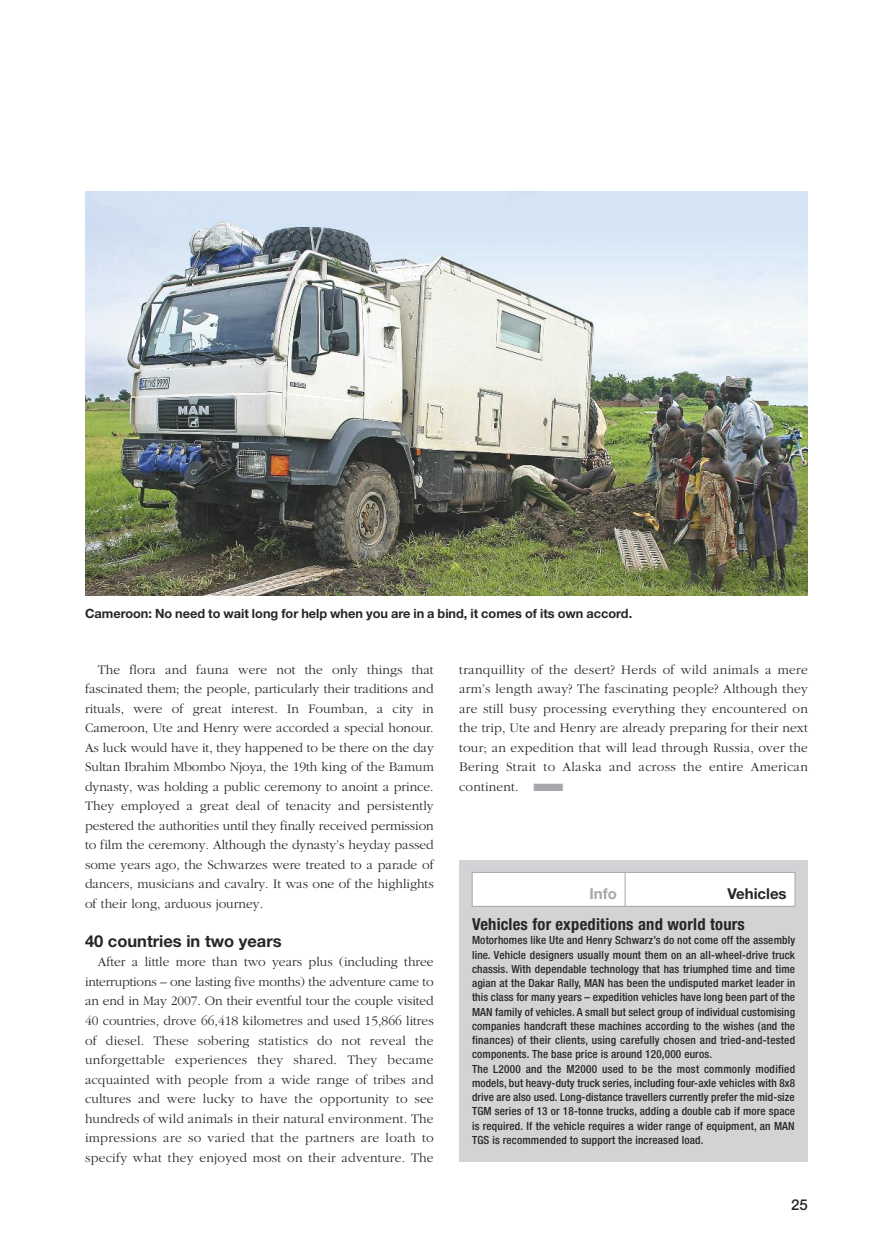
<style>
.page{position:relative;width:893px;height:1255px;background:#fff}
.page>*{position:absolute;margin:0;border:0;box-sizing:border-box;transform-origin:0 0}
.t1{font:700 condensed 16.5px "Helvetica Neue LT";letter-spacing:.015em;color:#272627}
.t2{font:700 16.5px "Helvetica Neue LT";color:#272627}
.t3{font:700 15px "Helvetica Neue LT";color:#272627}
.t4{font:700 15px "Helvetica Neue LT";color:#a5a7ab}
.t5{font:500 15px "Helvetica Neue LT";color:#272627}
.t6{font:300 13.5px/19.5px "Garamond LT";letter-spacing:.02em;color:#272627;text-align:justify}
.t7{font:700 12.75px "Helvetica Neue LT";color:#272627}
.t8{font:500 condensed 11.25px/14.2px "Helvetica Neue LT";letter-spacing:.015em;color:#272627}
.s1{color:#a5a7ab}
</style>
<div class="page">
<img style="left:85px;top:191px;width:723px;height:404px">
<div style="left:459px;top:859px;width:349px;height:302px;background:#d2d3d5"></div>
<div style="left:472px;top:872px;width:323px;height:34px;background:#fff"></div>
<div style="left:472px;top:872px;width:323px;height:34px;border:1px solid #a5a7ab"></div>
<hr style="left:625px;top:872px;width:1px;height:34px;background:#a5a7ab">
<p class="t7" style="left:85px;top:609px;width:549px">Cameroon: No need to wait long for help when you are in a bind, it comes of its own accord.</p>
<p class="t6" style="left:85px;top:659px;width:350px;text-indent:13px">The flora and fauna were not the only things that fascinated them; the people, particularly their traditions and rituals, were of great interest. In Foumban, a city in Cameroon, Ute and Henry were accorded a special honour.<br>As luck would have it, they happened to be there on the day Sultan Ibrahim Mbombo Njoya, the 19th king of the Bamum dynasty, was holding a public ceremony to anoint a prince.<br>They employed a great deal of tenacity and persistently pestered the authorities until they finally received permission to film the ceremony. Although the dynasty’s heyday passed some years ago, the Schwarzes were treated to a parade of dancers, musicians and cavalry. It was one of the highlights of their long, arduous journey.</p>
<p class="t2" style="left:85px;top:935px;width:198px">40 countries in two years</p>
<p class="t6" style="left:85px;top:952px;width:350px;text-indent:13px">After a little more than two years plus (including three interruptions – one lasting five months) the adventure came to an end in May 2007. On their eventful tour the couple visited 40 countries, drove 66,418 kilometres and used 15,866 litres of diesel. These sobering statistics do not reveal the unforgettable experiences they shared. They became acquainted with people from a wide range of tribes and cultures and were lucky to have the opportunity to see hundreds of wild animals in their natural environment. The impressions are so varied that the partners are loath to specify what they enjoyed most on their adventure. The</p>
<p class="t6" style="left:459px;top:659px;width:350px">tranquillity of the desert? Herds of wild animals a mere arm’s length away? The fascinating people? Although they are still busy processing everything they encountered on the trip, Ute and Henry are already preparing for their next tour; an expedition that will lead through Russia, over the Bering Strait to Alaska and across the entire American continent. <span class="s1">■</span></p>
<p class="t4" style="left:589px;top:888px;width:29px">Info</p>
<p class="t3" style="left:728px;top:888px;width:61px">Vehicles</p>
<p class="t1" style="left:472px;top:918px;width:274px">Vehicles for expeditions and world tours</p>
<p class="t8" style="left:472px;top:934px;width:325px">Motorhomes like Ute and Henry Schwarz’s do not come off the assembly line. Vehicle designers usually mount them on an all-wheel-drive truck chassis. With dependable technology that has triumphed time and time agian at the Dakar Rally, MAN has been the undisputed market leader in this class for many years – expedition vehicles have long been part of the MAN family of vehicles. A small but select group of individual customising companies handcraft these machines according to the wishes (and the finances) of their clients, using carefully chosen and tried-and-tested components. The base price is around 120,000 euros.<br>The L2000 and the M2000 used to be the most commonly modified models, but heavy-duty truck series, including four-axle vehicles with 8x8 drive are also used. Long-distance travellers currently prefer the mid-size TGM series of 13 or 18-tonne trucks, adding a double cab if more space is required. If the vehicle requires a wider range of equipment, an MAN TGS is recommended to support the increased load.</p>
<p class="t5" style="left:791px;top:1199px;width:18px">25</p>
</div>
